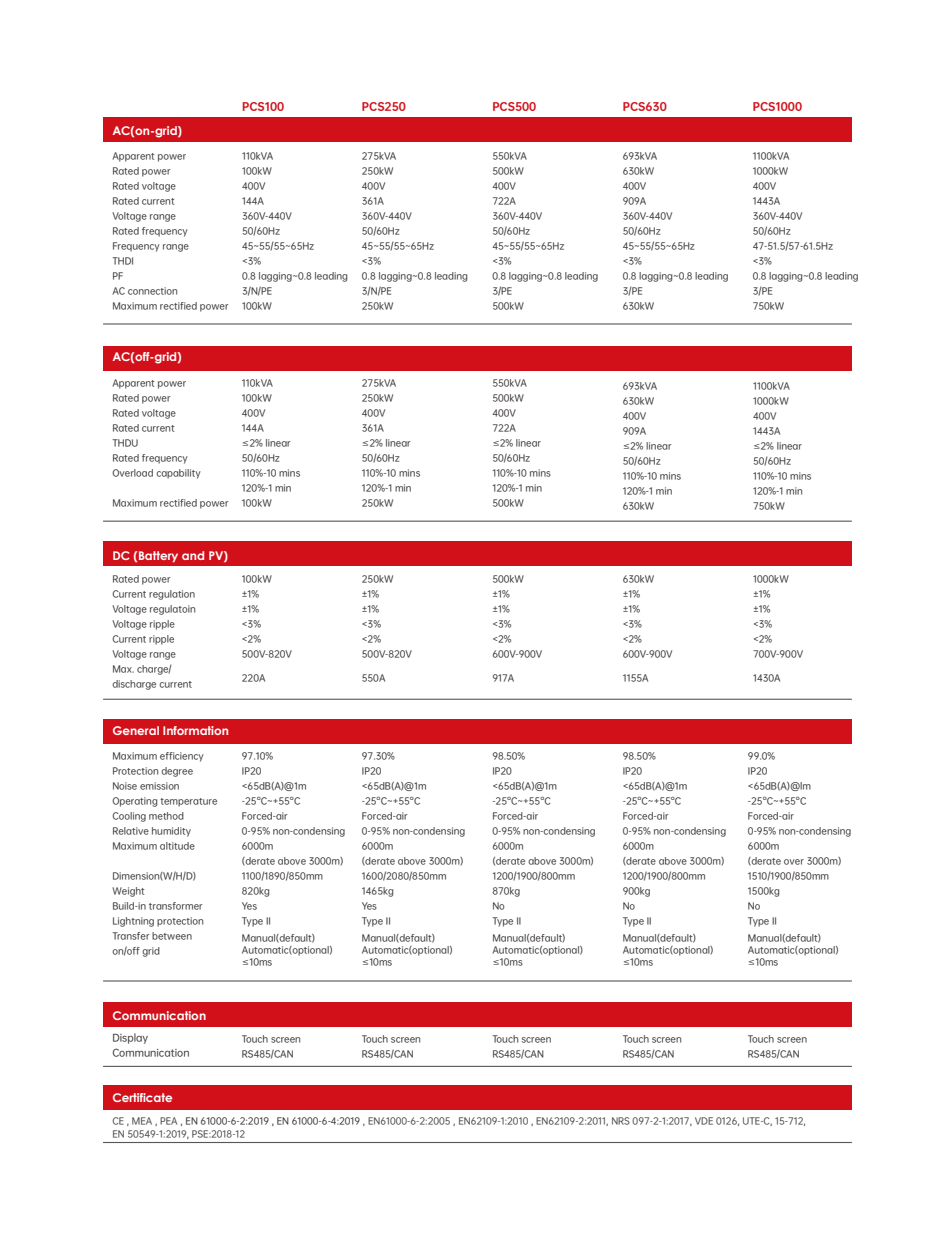
<style>
.page{position:relative;width:927px;height:1259px;background:#fff}
.page>*{position:absolute;margin:0;border:0;box-sizing:border-box;transform-origin:0 0}
.t1{font:700 12px "Century Gothic";color:#fff}
.t2{font:10.5px "OPPO Sans H";color:#d2101a}
.t3{font:9.75px/15px "OPPO Sans M";color:#3e3a39}
.t4{font:9px/15px "OPPO Sans M";color:#3e3a39}
.t5{font:9px/13.5px "OPPO Sans M";color:#4d4c4e}
.s1{font-family:"Humanist 777 BT Roman B"}
.s2{color:#3e3a39}
</style>
<div class="page">
<div style="left:103px;top:117px;width:749px;height:25px;background:#d2101a"></div>
<div style="left:103px;top:346px;width:749px;height:25px;background:#d2101a"></div>
<div style="left:103px;top:541px;width:749px;height:25px;background:#d2101a"></div>
<div style="left:103px;top:719px;width:749px;height:24px;background:#d2101a"></div>
<div style="left:103px;top:1002px;width:749px;height:24px;background:#d2101a"></div>
<div style="left:103px;top:1085px;width:749px;height:25px;background:#d2101a"></div>
<hr style="left:103px;top:323px;width:749px;height:1px;background:#595757">
<hr style="left:103px;top:520px;width:749px;height:2px;background:#595757">
<hr style="left:103px;top:698px;width:749px;height:2px;background:#595757">
<hr style="left:103px;top:980px;width:749px;height:1px;background:#595757">
<hr style="left:103px;top:1065px;width:749px;height:2px;background:#595757">
<hr style="left:103px;top:1142px;width:749px;height:1px;background:#595757">
<h1 class="t1" style="left:112px;top:121px;width:71px">AC(on-grid)</h1>
<p class="t4" style="left:112px;top:148px;width:118px">Apparent power<br>Rated power<br>Rated voltage<br>Rated current<br>Voltage range<br>Rated frequency<br>Frequency range<br>THDI<br>PF<br>AC connection<br>Maximum rectified power</p>
<p class="t2" style="left:242px;top:98px;width:44px">PCS100</p>
<p class="t4" style="left:242px;top:148px;width:107px">110kVA<br>100kW<br>400V<br>144A<br>360V-440V<br>50/60Hz<br>45~55/55~65Hz<br>&lt;3%<br>0.8 lagging~0.8 leading<br>3/N/PE<br>100kW</p>
<p class="t2" style="left:362px;top:98px;width:46px">PCS250</p>
<p class="t4" style="left:362px;top:148px;width:107px">275kVA<br>250kW<br>400V<br>361A<br>360V-440V<br>50/60Hz<br>45~55/55~65Hz<br>&lt;3%<br>0.8 lagging~0.8 leading<br>3/N/PE<br>250kW</p>
<h1 class="t1" style="left:112px;top:347px;width:71px">AC(off-grid)</h1>
<p class="t4" style="left:112px;top:375px;width:90px">Apparent power<br>Rated power<br>Rated voltage<br>Rated current<br>THDU<br>Rated frequency<br>Overload capability</p>
<p class="t4" style="left:112px;top:495px;width:118px">Maximum rectified power</p>
<p class="t4" style="left:242px;top:375px;width:60px">110kVA<br>100kW<br>400V<br>144A<br><span class="s1">≤</span>2% linear<br>50/60Hz<br>110%-10 mins<br>120%-1 min<br>100kW</p>
<p class="t4" style="left:362px;top:375px;width:60px">275kVA<br>250kW<br>400V<br>361A<br><span class="s1">≤</span>2% linear<br>50/60Hz<br>110%-10 mins<br>120%-1 min<br>250kW</p>
<p class="t2" style="left:492px;top:98px;width:46px">PCS500</p>
<p class="t4" style="left:492px;top:148px;width:107px">550kVA<br>500kW<br>400V<br>722A<br>360V-440V<br>50/60Hz<br>45~55/55~65Hz<br>&lt;3%<br>0.8 lagging~0.8 leading<br>3/PE<br>500kW</p>
<p class="t4" style="left:492px;top:375px;width:60px">550kVA<br>500kW<br>400V<br>722A<br><span class="s1">≤</span>2% linear<br>50/60Hz<br>110%-10 mins<br>120%-1 min<br>500kW</p>
<p class="t2" style="left:623px;top:98px;width:46px">PCS630</p>
<p class="t4" style="left:623px;top:148px;width:107px">693kVA<br>630kW<br>400V<br>909A<br>360V-440V<br>50/60Hz<br>45~55/55~65Hz<br>&lt;3%<br>0.8 lagging~0.8 leading<br>3/PE<br>630kW</p>
<p class="t2" style="left:753px;top:98px;width:51px">PCS1000</p>
<p class="t4" style="left:753px;top:148px;width:107px">1100kVA<br>1000kW<br>400V<br>1443A<br>360V-440V<br>50/60Hz<br>47-51.5/57-61.5Hz<br>&lt;3%<br>0.8 lagging~0.8 leading<br>3/PE<br>750kW</p>
<p class="t4" style="left:623px;top:377px;width:60px">693kVA<br>630kW<br>400V<br>909A<br><span class="s1">≤</span>2% linear<br>50/60Hz<br>110%-10 mins<br>120%-1 min<br>630kW</p>
<p class="t4" style="left:753px;top:377px;width:60px">1100kVA<br>1000kW<br>400V<br>1443A<br><span class="s1">≤</span>2% linear<br>50/60Hz<br>110%-10 mins<br>120%-1 min<br>750kW</p>
<h1 class="t1" style="left:112px;top:546px;width:117px">DC (Battery and PV)</h1>
<p class="t4" style="left:112px;top:571px;width:85px">Rated power<br>Current regulation<br>Voltage regulatoin<br>Voltage ripple<br>Current ripple<br>Voltage range<br>Max. charge/ discharge current</p>
<p class="t4" style="left:242px;top:571px;width:52px">100kW<br>±1%<br>±1%<br>&lt;3%<br>&lt;2%<br>500V-820V</p>
<p class="t4" style="left:362px;top:571px;width:52px">250kW ±1%<br>±1%<br>&lt;3%<br>&lt;2%<br>500V-820V</p>
<p class="t4" style="left:492px;top:571px;width:52px">500kW ±1%<br>±1%<br>&lt;3%<br>&lt;2%<br>600V-900V</p>
<p class="t4" style="left:623px;top:571px;width:52px">630kW ±1%<br>±1%<br>&lt;3%<br>&lt;2%<br>600V-900V</p>
<p class="t4" style="left:753px;top:571px;width:52px">1000kW ±1%<br>±1%<br>&lt;3%<br>&lt;2%<br>700V-900V</p>
<p class="t4" style="left:242px;top:670px;width:25px">220A</p>
<p class="t4" style="left:362px;top:670px;width:25px">550A</p>
<p class="t4" style="left:492px;top:670px;width:23px">917A</p>
<p class="t4" style="left:623px;top:670px;width:27px">1155A</p>
<p class="t4" style="left:753px;top:670px;width:29px">1430A</p>
<h1 class="t1" style="left:112px;top:722px;width:118px">General Information</h1>
<p class="t4" style="left:112px;top:748px;width:107px">Maximum efficiency<br>Protection degree<br>Noise emission<br>Operating temperature<br>Cooling method<br>Relative humidity<br>Maximum altitude</p>
<p class="t4" style="left:112px;top:868px;width:93px">Dimension(W/H/D)<br>Weight<br>Build-in transformer<br>Lightning protection<br>Transfer between on/off grid</p>
<p class="t4" style="left:242px;top:748px;width:105px">97.10%<br>IP20<br>&lt;65dB(A)@1m -25°C~+55°C<br>Forced-air<br>0-95% non-condensing<br>6000m<br>(derate above 3000m)<br>1100/1890/850mm<br>820kg<br>Yes<br>Type II</p>
<p class="t4" style="left:362px;top:748px;width:105px">97.30%<br>IP20<br>&lt;65dB(A)@1m -25°C~+55°C<br>Forced-air<br>0-95% non-condensing<br>6000m<br>(derate above 3000m)<br>1600/2080/850mm<br>1465kg<br>Yes<br>Type II</p>
<p class="t4" style="left:492px;top:748px;width:105px">98.50%<br>IP20<br>&lt;65dB(A)@1m -25°C~+55°C<br>Forced-air<br>0-95% non-condensing<br>6000m<br>(derate above 3000m)<br>1200/1900/800mm<br>870kg<br>No<br>Type II</p>
<p class="t4" style="left:623px;top:748px;width:105px">98.50%<br>IP20<br>&lt;65dB(A)@1m -25°C~+55°C<br>Forced-air<br>0-95% non-condensing<br>6000m<br>(derate above 3000m)<br>1200/1900/800mm<br>900kg<br>No<br>Type II</p>
<p class="t4" style="left:748px;top:748px;width:105px">99.0%<br>IP20<br>&lt;65dB(A)@lm -25°C~+55°C<br>Forced-air<br>0-95% non-condensing<br>6000m<br>(derate over 3000m)<br>1510/1900/850mm<br>1500kg<br>No<br>Type II</p>
<p class="t4" style="left:242px;top:931px;width:92px;line-height:12px">Manual(default)<br>Automatic(optional) <span class="s1">≤</span>10ms</p>
<p class="t4" style="left:362px;top:931px;width:92px;line-height:12px">Manual(default)<br>Automatic(optional) <span class="s1">≤</span>10ms</p>
<p class="t4" style="left:492px;top:931px;width:92px;line-height:12px">Manual(default)<br>Automatic(optional) <span class="s1">≤</span>10ms</p>
<p class="t4" style="left:623px;top:931px;width:92px;line-height:12px">Manual(default)<br>Automatic(optional) <span class="s1">≤</span>10ms</p>
<p class="t4" style="left:748px;top:931px;width:92px;line-height:12px">Manual(default)<br>Automatic(optional) <span class="s1">≤</span>10ms</p>
<h1 class="t1" style="left:112px;top:1006px;width:95px">Communication</h1>
<p class="t3" style="left:112px;top:1029px;width:79px">Display<br>Communication</p>
<h1 class="t1" style="left:112px;top:1088px;width:62px">Certificate</h1>
<p class="t4" style="left:242px;top:1031px;width:61px">Touch screen<br>RS485/CAN</p>
<p class="t4" style="left:362px;top:1031px;width:61px">Touch screen<br>RS485/CAN</p>
<p class="t4" style="left:492px;top:1031px;width:61px">Touch screen<br>RS485/CAN</p>
<p class="t4" style="left:623px;top:1031px;width:61px">Touch screen<br>RS485/CAN</p>
<p class="t4" style="left:748px;top:1031px;width:61px">Touch screen<br>RS485/CAN</p>
<p class="t5" style="left:112px;top:1113px;width:695px">CE , MEA , PEA , <span class="s2">EN 61000-6-2:2019 , EN 61000-6-4:2019</span> , EN61000-6-2:2005 , EN62109-1:2010 , EN62109-2:2011, NRS 097-2-1:2017, VDE 0126, UTE-C, 15-712,<br>EN 50549-1:2019, PSE:2018-12</p>
</div>
